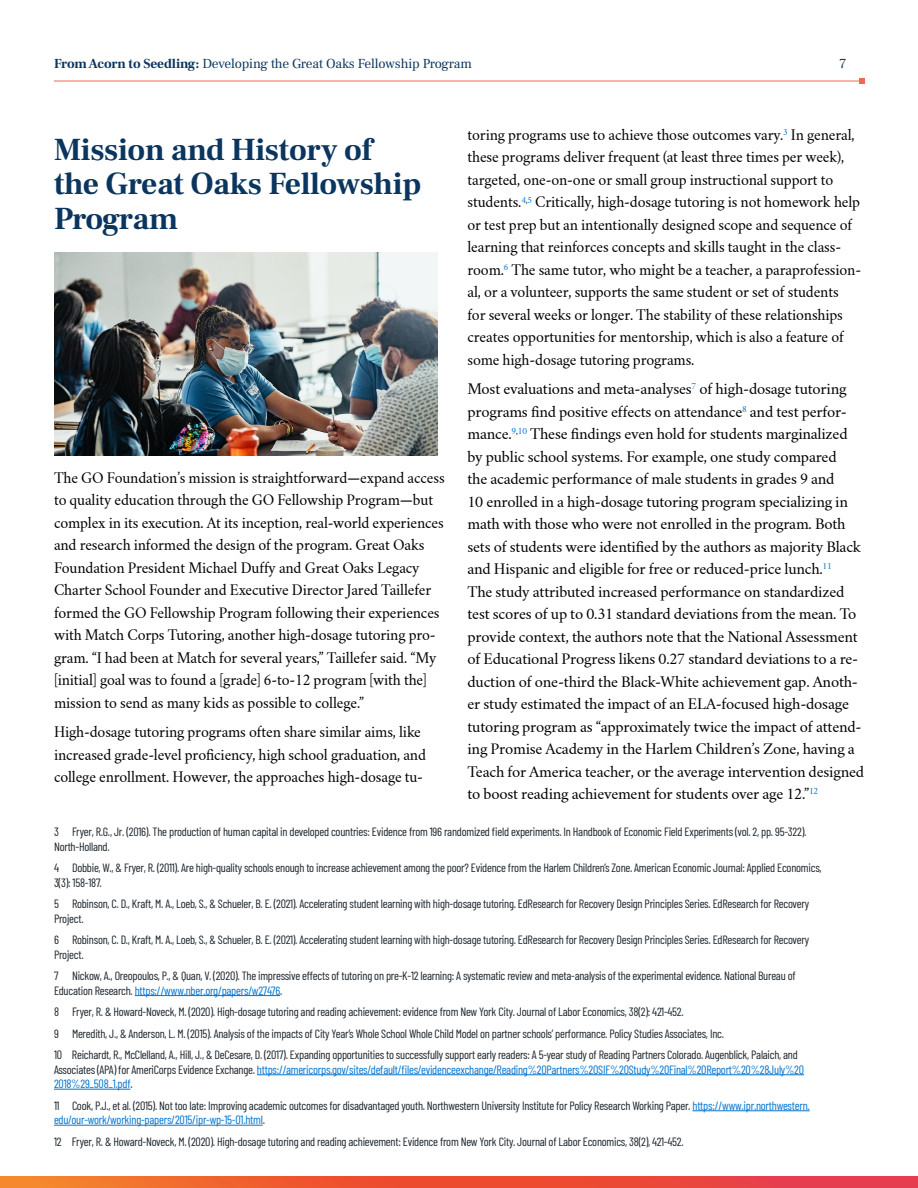
<style>
.page{position:relative;width:918px;height:1188px;background:#fff}
.page>*{position:absolute;margin:0;border:0;box-sizing:border-box;transform-origin:0 0}
.Ruhl_Title{font:700 31.5px/34.5px "Frank Ruhl Libre";letter-spacing:-.01em;color:#0a355e}
.t1{font:14.25px/22.5px "Crimson Text";letter-spacing:-.01em;color:#000;scale:.96 1}
.t2{font:14.25px/22.5px "Crimson Text";letter-spacing:-.01em;color:#000}
.t3{font:13.5px "Frank Ruhl Libre";letter-spacing:-.01em;color:#0a355e}
.Footnote{font:12px/14.4px "Barlow Condensed";letter-spacing:-.02em;color:#1b242b}
.s1{font-weight:700}
.s2{color:#0073ce}
</style>
<div class="page">
<hr style="left:54px;top:81px;width:810px;height:1px;background:#f06852">
<svg style="left:0;top:1176px;width:918px;height:12px;background:#ed5436"></svg>
<svg style="left:860px;top:78px;width:5px;height:6px"></svg>
<hr style="left:135px;top:995px;width:145px;height:1px;background:#0073ce">
<hr style="left:257px;top:1074px;width:547px;height:1px;background:#0073ce">
<hr style="left:54px;top:1089px;width:76px;height:1px;background:#0073ce">
<hr style="left:693px;top:1110px;width:117px;height:1px;background:#0073ce">
<hr style="left:54px;top:1125px;width:209px;height:1px;background:#0073ce">
<img style="left:54px;top:253px;width:383px;height:203px">
<p class="t3" style="left:54px;top:55px;width:419px"><span class="s1">From Acorn to Seedling:</span> Developing the Great Oaks Fellowship Program</p>
<p class="t3" style="left:839px;top:55px;width:9px">7</p>
<p class="Ruhl_Title" style="left:54px;top:133px;width:369px">Mission and History of the Great Oaks Fellowship<br>Program</p>
<p class="t1" style="left:54px;top:467px;width:409px">The GO Foundation’s mission is straightforward—expand access to quality education through the GO Fellowship Program—but complex in its execution. At its inception, real-world experiences and research informed the design of the program. Great Oaks Foundation President Michael Duffy and Great Oaks Legacy Charter School Founder and Executive Director Jared Taillefer formed the GO Fellowship Program following their experiences with Match Corps Tutoring, another high-dosage tutoring pro&shy;gram. “I had been at Match for several years,” Taillefer said. “My [initial] goal was to found a [grade] 6-to-12 program [with the] mission to send as many kids as possible to college.”</p>
<p class="t1" style="left:54px;top:721px;width:389px">High-dosage tutoring programs often share similar aims, like increased grade-level proficiency, high school graduation, and college enrollment. However, the approaches high-dosage tu-</p>
<p class="t1" style="left:467px;top:124px;width:412px">toring programs use to achieve those outcomes vary.<sup>3</sup> In general, these programs deliver frequent (at least three times per week), targeted, one-on-one or small group instructional support to students.<sup>4</sup><sup>,</sup><sup>5</sup> Critically, high-dosage tutoring is not homework help or test prep but an intentionally designed scope and sequence of learning that reinforces concepts and skills taught in the class&shy;room.<sup>6</sup> The same tutor, who might be a teacher, a paraprofession&shy;al, or a volunteer, supports the same student or set of students<br>for several weeks or longer. The stability of these relationships creates opportunities for mentorship, which is also a feature of some high-dosage tutoring programs.</p>
<p class="t2" style="left:467px;top:378px;width:398px">Most evaluations and meta-analyses<sup>7</sup> of high-dosage tutoring programs find positive effects on attendance<sup>8</sup> and test perfor&shy;mance.<sup>9</sup><sup>,</sup><sup>10</sup> These findings even hold for students marginalized by public school systems. For example, one study compared<br>the academic performance of male students in grades 9 and<br>10 enrolled in a high-dosage tutoring program specializing in math with those who were not enrolled in the program. Both sets of students were identified by the authors as majority Black and Hispanic and eligible for free or reduced-price lunch.<sup>11<br></sup>The study attributed increased performance on standardized test scores of up to 0.31 standard deviations from the mean. To provide context, the authors note that the National Assessment of Educational Progress likens 0.27 standard deviations to a re&shy;duction of one-third the Black-White achievement gap. Anoth&shy;er study estimated the impact of an ELA-focused high-dosage tutoring program as “approximately twice the impact of attend&shy;ing Promise Academy in the Harlem Children’s Zone, having a Teach for America teacher, or the average intervention designed to boost reading achievement for students over age 12.”<sup>12</sup></p>
<p class="Footnote" style="left:54px;top:824px;width:754px">3 Fryer, R.G., Jr. (2016). The production of human capital in developed countries: Evidence from 196 randomized field experiments. In Handbook of Economic Field Experiments (vol. 2, pp. 95-322).<br>North-Holland.</p>
<p class="Footnote" style="left:54px;top:860px;width:769px">4 Dobbie, W., &amp; Fryer, R. (2011). Are high-quality schools enough to increase achievement among the poor? Evidence from the Harlem Children’s Zone. American Economic Journal: Applied Economics,<br>3(3): 158-187.</p>
<p class="Footnote" style="left:54px;top:896px;width:757px">5 Robinson, C. D., Kraft, M. A., Loeb, S., &amp; Schueler, B. E. (2021). Accelerating student learning with high-dosage tutoring. EdResearch for Recovery Design Principles Series. EdResearch for Recovery<br>Project.</p>
<p class="Footnote" style="left:54px;top:932px;width:757px">6 Robinson, C. D., Kraft, M. A., Loeb, S., &amp; Schueler, B. E. (2021). Accelerating student learning with high-dosage tutoring. EdResearch for Recovery Design Principles Series. EdResearch for Recovery<br>Project.</p>
<p class="Footnote" style="left:54px;top:968px;width:743px">7 Nickow, A., Oreopoulos, P., &amp; Quan, V. (2020). The impressive effects of tutoring on pre-K-12 learning: A systematic review and meta-analysis of the experimental evidence. National Bureau of<br>Education Research. <span class="s2">https://www.nber.org/papers/w27476</span>.</p>
<p class="Footnote" style="left:54px;top:1004px;width:631px">8 Fryer, R. &amp; Howard-Noveck, M. (2020). High-dosage tutoring and reading achievement: evidence from New York City. Journal of Labor Economics, 38(2): 421-452.</p>
<p class="Footnote" style="left:54px;top:1025px;width:671px">9 Meredith, J., &amp; Anderson, L. M. (2015). Analysis of the impacts of City Year’s Whole School Whole Child Model on partner schools’ performance. Policy Studies Associates, Inc.</p>
<p class="Footnote" style="left:54px;top:1047px;width:752px">10 Reichardt, R., McClelland, A., Hill, J., &amp; DeCesare, D. (2017). Expanding opportunities to successfully support early readers: A 5-year study of Reading Partners Colorado. Augenblick, Palaich, and<br>Associates (APA) for AmeriCorps Evidence Exchange. <span class="s2">https://americorps.gov/sites/default/files/evidenceexchange/Reading%20Partners%20SIF%20Study%20Final%20Report%20%28July%20<br>2018%29_508_1.pdf</span>.</p>
<p class="Footnote" style="left:54px;top:1097px;width:757px">11 Cook, P.J., et al. (2015). Not too late: Improving academic outcomes for disadvantaged youth. Northwestern University Institute for Policy Research Working Paper. <span class="s2">https://www.ipr.northwestern. edu/our-work/working-papers/2015/ipr-wp-15-01.html</span>.</p>
<p class="Footnote" style="left:54px;top:1133px;width:631px">12 Fryer, R. &amp; Howard-Noveck, M. (2020). High-dosage tutoring and reading achievement: Evidence from New York City. Journal of Labor Economics, 38(2), 421-452.</p>
</div>
